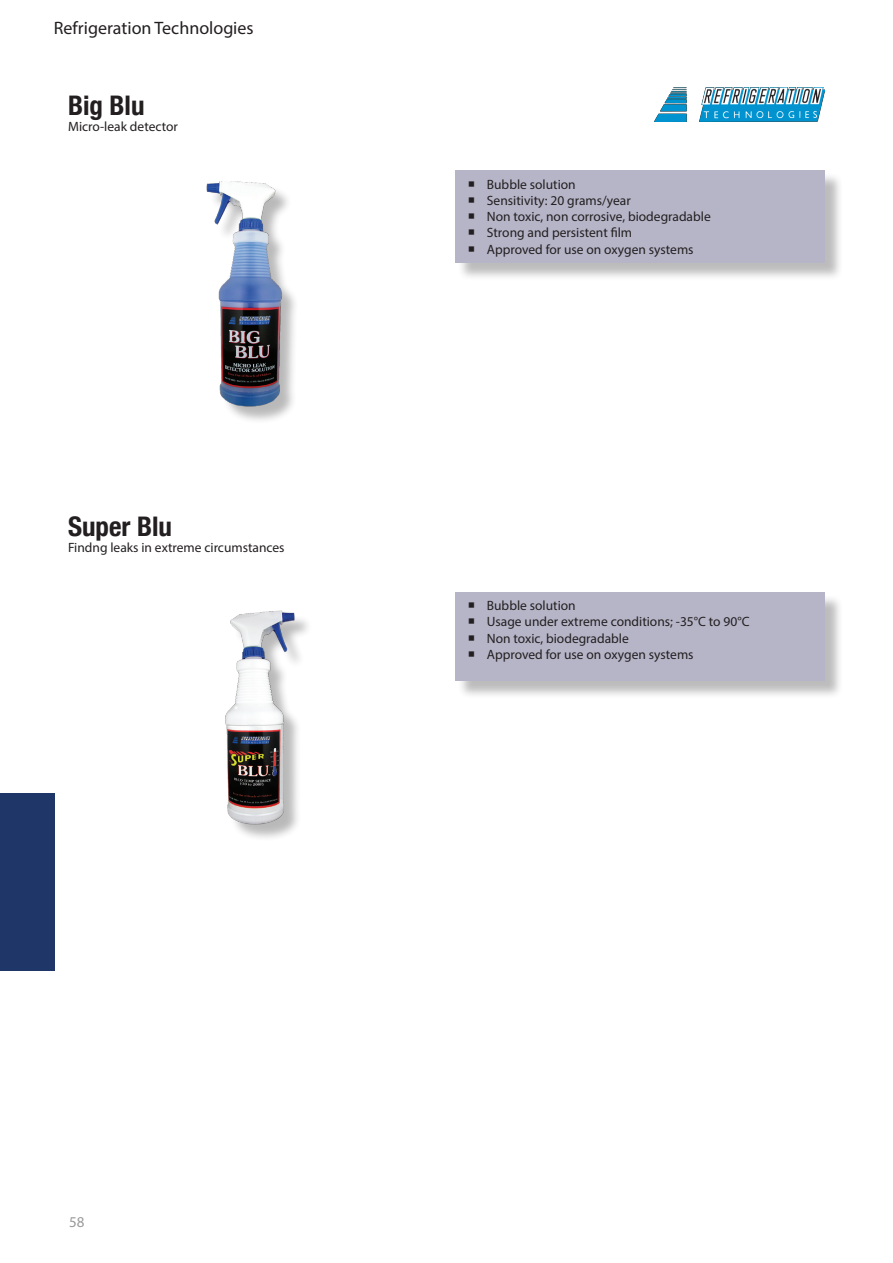
<style>
.page{position:relative;width:893px;height:1263px;background:#fff}
.page>*{position:absolute;margin:0;border:0;box-sizing:border-box;transform-origin:0 0}
.produktnaam_18pt{font:700 condensed 27px "Helvetica Neue";color:#231f20}
.Header_links{font:18px "Myriad Pro";color:#231f20}
.paginanummers_links{font:15px "Myriad Pro";color:#9a9a9a}
.Highlights_11_pt{font:13.5px "Myriad Pro";color:#231f20}
.produktbeschrijving{font:13.5px "Myriad Pro";color:#231f20}
</style>
<div class="page">
<div style="left:0;top:793px;width:54px;height:177px;background:#1f3669"></div>
<img style="left:654px;top:87px;width:171px;height:34px">
<div style="left:457px;top:594px;width:387px;height:105px;background:#231f20;opacity:.3"></div>
<div style="left:455px;top:591px;width:370px;height:89px;background:#b6b5c8"></div>
<div style="left:457px;top:172px;width:387px;height:109px;background:#231f20;opacity:.3"></div>
<div style="left:455px;top:170px;width:370px;height:92px;background:#b6b5c8"></div>
<img style="left:225px;top:610px;width:83px;height:228px">
<img style="left:206px;top:181px;width:89px;height:240px">
<p class="Header_links" style="left:54px;top:16px;width:201px">Refrigeration Technologies</p>
<p class="produktnaam_18pt" style="left:68px;top:89px;width:78px">Big Blu</p>
<p class="produktbeschrijving" style="left:68px;top:118px;width:111px">Micro-leak detector</p>
<p class="produktnaam_18pt" style="left:68px;top:510px;width:105px">Super Blu</p>
<p class="produktbeschrijving" style="left:68px;top:539px;width:218px">Findng leaks in extreme circumstances</p>
<p class="Highlights_11_pt" style="left:487px;top:176px;width:90px">Bubble solution</p>
<p class="Highlights_11_pt" style="left:487px;top:192px;width:145px">Sensitivity: 20 grams/year</p>
<p class="Highlights_11_pt" style="left:487px;top:208px;width:225px">Non toxic, non corrosive, biodegradable</p>
<p class="Highlights_11_pt" style="left:487px;top:224px;width:147px">Strong and persistent film</p>
<p class="Highlights_11_pt" style="left:487px;top:241px;width:208px">Approved for use on oxygen systems</p>
<p class="Highlights_11_pt" style="left:487px;top:597px;width:90px">Bubble solution</p>
<p class="Highlights_11_pt" style="left:487px;top:613px;width:264px">Usage under extreme conditions; -35°C to 90°C</p>
<p class="Highlights_11_pt" style="left:487px;top:630px;width:143px">Non toxic, biodegradable</p>
<p class="Highlights_11_pt" style="left:487px;top:646px;width:208px">Approved for use on oxygen systems</p>
<p class="paginanummers_links" style="left:69px;top:1212px;width:17px">58</p>
</div>
